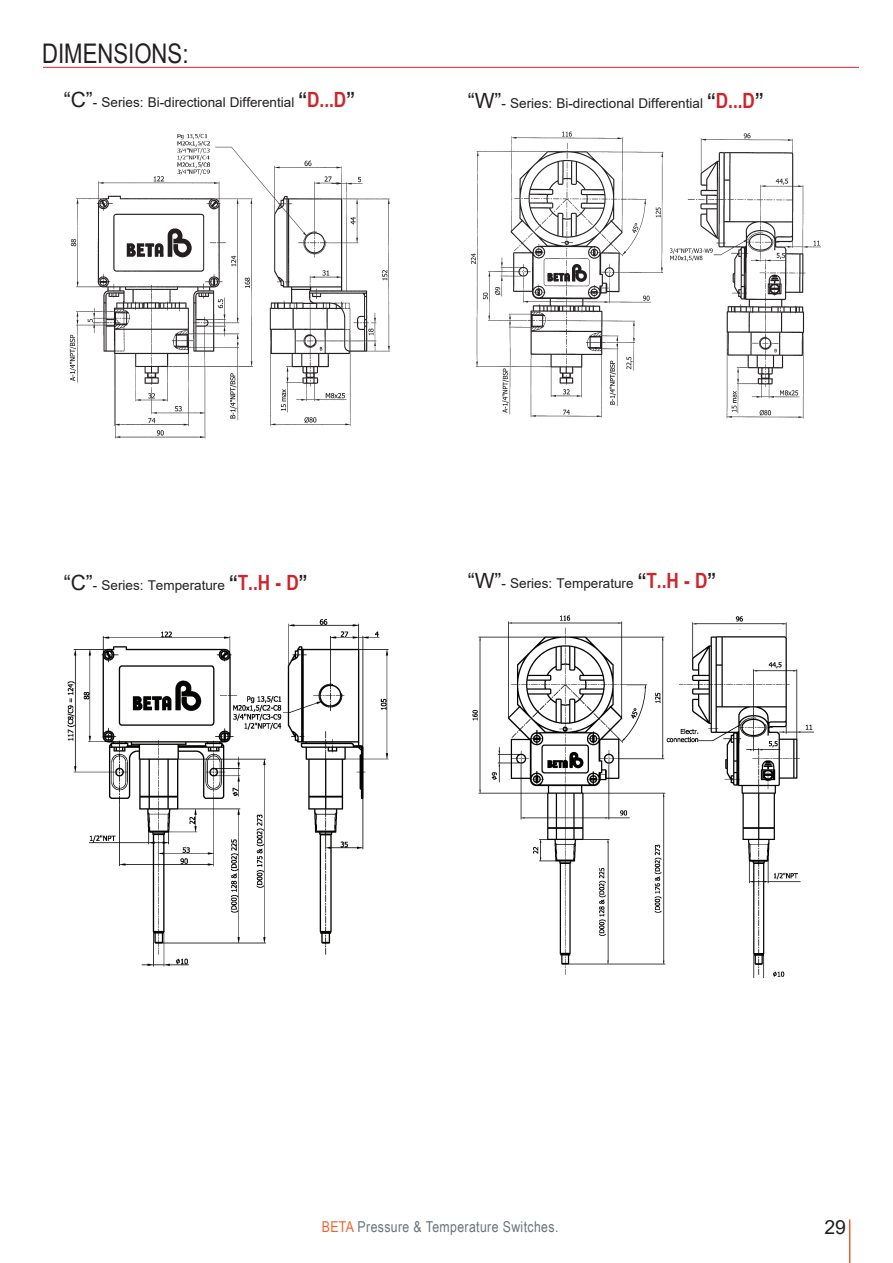
<style>
.page{position:relative;width:893px;height:1263px;background:#fff}
.page>*{position:absolute;margin:0;border:0;box-sizing:border-box;transform-origin:0 0}
.t1{font:27px "Arial Narrow";color:#231f20}
.t2{font:19.5px "Arial";color:#231f20}
.t3{font:15px "Arial Narrow";letter-spacing:.025em;color:#6a747b}
.t4{font:13.5px "Arial";color:#231f20}
.s1{font-size:21px}
.s2{font-family:"Arial Narrow";font-weight:700;font-size:21px}
.s3{font-family:"Arial Narrow";font-weight:700;font-size:21px;color:#d1232a}
.s4{color:#f2642f}
</style>
<div class="page">
<hr style="left:43px;top:67px;width:816px;height:1px;background:#ee2123">
<img style="left:69px;top:133px;width:322px;height:306px">
<img style="left:470px;top:131px;width:351px;height:288px">
<img style="left:67px;top:619px;width:322px;height:348px">
<img style="left:472px;top:615px;width:341px;height:362px">
<hr style="left:849px;top:1219px;width:1px;height:44px;background:#ea5d25">
<h1 class="t1" style="left:42px;top:34px;width:148px">DIMENSIONS:</h1>
<p class="t4" style="left:64px;top:93px;width:293px"><span class="s1">“C”</span>- Series: Bi-directional Differential <span class="s2">“</span><span class="s3">D...D</span><span class="s2">”</span></p>
<p class="t4" style="left:468px;top:94px;width:297px"><span class="s1">“W”</span>- Series: Bi-directional Differential <span class="s2">“</span><span class="s3">D...D</span><span class="s2">”</span></p>
<p class="t4" style="left:64px;top:576px;width:245px"><span class="s1">“C”</span>- Series: Temperature <span class="s2">“</span><span class="s3">T..H - D</span><span class="s2">”</span></p>
<p class="t4" style="left:468px;top:574px;width:250px"><span class="s1">“W”</span>- Series: Temperature <span class="s2">“</span><span class="s3">T..H - D</span><span class="s2">”</span></p>
<p class="t3" style="left:322px;top:1216px;width:238px"><span class="s4">BETA</span> Pressure &amp; Temperature Switches.</p>
<h2 class="t2" style="left:824px;top:1213px;width:23px">29</h2>
</div>
